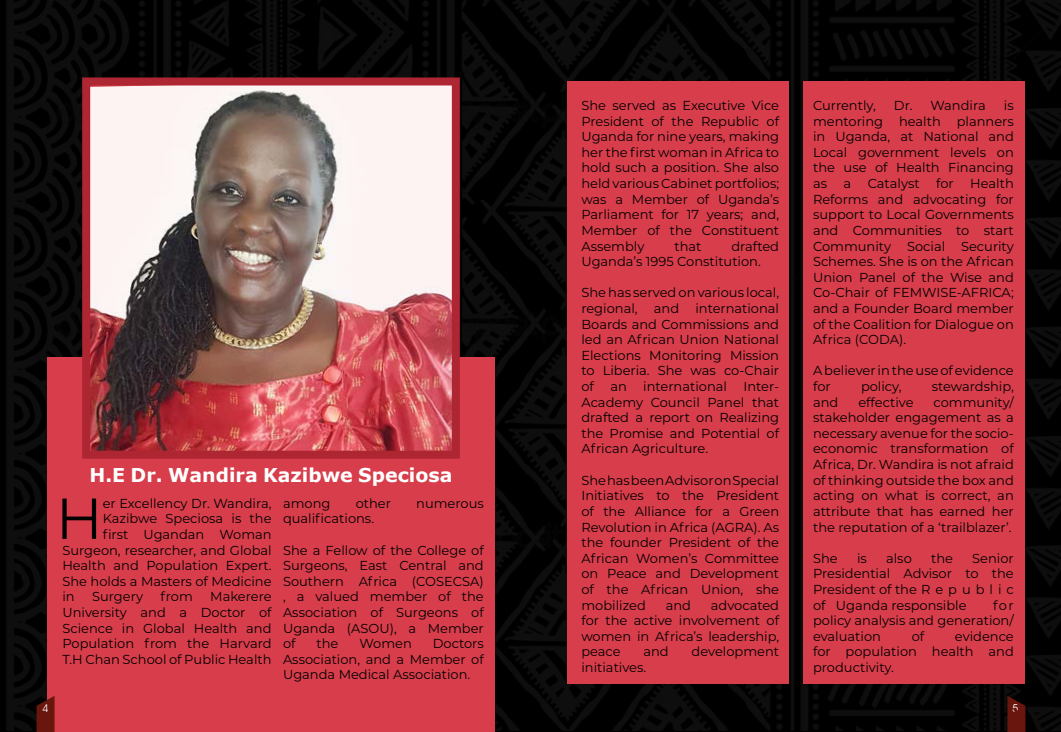
<style>
.page{position:relative;width:1061px;height:732px;background:#fff}
.page>*{position:absolute;margin:0;border:0;box-sizing:border-box;transform-origin:0 0}
.t1{font:57.6px "Montserrat";color:#000}
.t2{font:700 19px "Verdana";color:#fff}
.t3{font:13px/15.6px "Montserrat";color:#000;text-align:justify}
.t4{font:12px "BIRTHOFAHERO";color:#fff}
</style>
<div class="page">
<img style="left:0;top:0;width:1060px;height:730px">
<div style="left:47px;top:357px;width:447px;height:374px;background:#d83d4b"></div>
<img style="left:91px;top:86px;width:359px;height:363px">
<div style="left:82px;top:77px;width:377px;height:381px;border:8px solid #ae2632"></div>
<div style="left:566px;top:82px;width:222px;height:601px;background:#d83d4b"></div>
<div style="left:802px;top:82px;width:222px;height:601px;background:#d83d4b"></div>
<svg style="left:37px;top:695px;width:17px;height:36px"></svg>
<svg style="left:1007px;top:695px;width:18px;height:36px"></svg>
<h2 class="t2" style="left:89px;top:461px;width:364px">H.E Dr. Wandira Kazibwe Speciosa</h2>
<h1 class="t1" style="left:56px;top:478px;width:48px">H</h1>
<p class="t3" style="left:103px;top:494px;width:170px">er Excellency Dr. Wandira,</p>
<p class="t3" style="left:103px;top:510px;width:170px">Kazibwe Speciosa is the</p>
<p class="t3" style="left:103px;top:526px;width:170px">first Ugandan Woman</p>
<p class="t3" style="left:62px;top:541px;width:211px">Surgeon, researcher, and Global</p>
<p class="t3" style="left:62px;top:557px;width:211px">Health and Population Expert.</p>
<p class="t3" style="left:62px;top:572px;width:211px">She holds a Masters of Medicine</p>
<p class="t3" style="left:62px;top:588px;width:14px">in</p>
<p class="t3" style="left:92px;top:588px;width:53px">Surgery</p>
<p class="t3" style="left:160px;top:588px;width:34px">from</p>
<p class="t3" style="left:62px;top:588px;width:211px;text-indent:148px">Makerere University and a Doctor of Science in Global Health and Population from the Harvard T.H Chan School of Public Health</p>
<p class="t3" style="left:283px;top:494px;width:49px">among</p>
<p class="t3" style="left:355px;top:494px;width:37px">other</p>
<p class="t3" style="left:416px;top:494px;width:69px">numerous</p>
<p class="t3" style="left:283px;top:510px;width:92px">qualifications.</p>
<p class="t3" style="left:283px;top:541px;width:202px">She a Fellow of the College of Surgeons, East Central and Southern Africa (COSECSA) , a valued member of the Association of Surgeons of Uganda (ASOU), a Member of</p>
<p class="t3" style="left:316px;top:635px;width:23px">the</p>
<p class="t3" style="left:359px;top:635px;width:54px">Women</p>
<p class="t3" style="left:283px;top:635px;width:202px;text-indent:150px">Doctors Association, and a Member of Uganda Medical Association.</p>
<p class="t3" style="left:581px;top:97px;width:199px">She served as Executive Vice President of the Republic of Uganda for nine years, making her the first woman in Africa to hold such a position. She also held various Cabinet portfolios; was a Member of Uganda’s Parliament for 17 years; and, Member of the Constituent Assembly</p>
<p class="t3" style="left:581px;top:237px;width:199px;text-indent:150px">drafted<br>Uganda’s 1995 Constitution.</p>
<p class="t3" style="left:581px;top:284px;width:199px">She has served on various local, regional, and international Boards and Commissions and led an African Union National Elections Monitoring Mission to Liberia. She was co-Chair of</p>
<p class="t3" style="left:674px;top:237px;width:29px">that</p>
<p class="t3" style="left:610px;top:378px;width:18px">an</p>
<p class="t3" style="left:643px;top:378px;width:85px">international</p>
<p class="t3" style="left:581px;top:378px;width:199px;text-indent:162px">Inter-Academy Council Panel that drafted a report on Realizing the Promise and Potential of African Agriculture.</p>
<p class="t3" style="left:581px;top:471px;width:199px">She has been Advisor on Special Initiatives to the President of the Alliance for a Green Revolution in Africa (AGRA). As the founder President of the African Women’s Committee on Peace and Development of the African Union, she mobilized</p>
<p class="t3" style="left:581px;top:596px;width:199px;text-indent:129px">advocated for the active involvement of women in Africa’s leadership, peace</p>
<p class="t3" style="left:665px;top:596px;width:27px">and</p>
<p class="t3" style="left:643px;top:643px;width:27px">and</p>
<p class="t3" style="left:691px;top:643px;width:89px">development</p>
<p class="t3" style="left:581px;top:659px;width:66px">initiatives.</p>
<p class="t3" style="left:812px;top:97px;width:202px;text-indent:191px">is mentoring health planners in Uganda, at National and Local government levels on the use of Health Financing as</p>
<p class="t3" style="left:812px;top:97px;width:64px">Currently,</p>
<p class="t3" style="left:893px;top:97px;width:93px">Dr. Wandira</p>
<p class="t3" style="left:843px;top:175px;width:9px">a</p>
<p class="t3" style="left:867px;top:175px;width:53px">Catalyst</p>
<p class="t3" style="left:935px;top:175px;width:19px">for</p>
<p class="t3" style="left:812px;top:175px;width:202px;text-indent:157px">Health Reforms and advocating for support to Local Governments and Communities to start Community Social Security Schemes. She is on the African Union Panel of the Wise and Co-Chair of FEMWISE-AFRICA; and a Founder Board member of the Coalition for Dialogue on Africa (CODA).</p>
<p class="t3" style="left:812px;top:362px;width:202px">A believer in the use of evidence for</p>
<p class="t3" style="left:860px;top:378px;width:42px">policy,</p>
<p class="t3" style="left:931px;top:378px;width:83px">stewardship,</p>
<p class="t3" style="left:812px;top:393px;width:202px;text-indent:120px">community/ stakeholder engagement as a necessary avenue for the socio&shy;economic transformation of Africa, Dr. Wandira is not afraid of thinking outside the box and acting on what is correct, an attribute that has earned her the reputation of a ‘trailblazer’.</p>
<p class="t3" style="left:812px;top:549px;width:26px">She</p>
<p class="t3" style="left:856px;top:549px;width:11px">is</p>
<p class="t3" style="left:885px;top:549px;width:27px">also</p>
<p class="t3" style="left:930px;top:549px;width:23px">the</p>
<p class="t3" style="left:812px;top:393px;width:27px">and</p>
<p class="t3" style="left:858px;top:393px;width:57px">effective</p>
<p class="t3" style="left:812px;top:549px;width:202px;text-indent:159px">Senior Presidential Advisor to the President of the R e p u b l i c of Uganda responsible</p>
<p class="t3" style="left:812px;top:596px;width:202px;text-indent:180px">for policy analysis and generation/ evaluation</p>
<p class="t3" style="left:911px;top:627px;width:14px">of</p>
<p class="t3" style="left:812px;top:627px;width:202px;text-indent:142px">evidence for population health and productivity.</p>
<p class="t4" style="left:43px;top:701px;width:7px">4</p>
<p class="t4" style="left:1012px;top:701px;width:7px">5</p>
</div>
